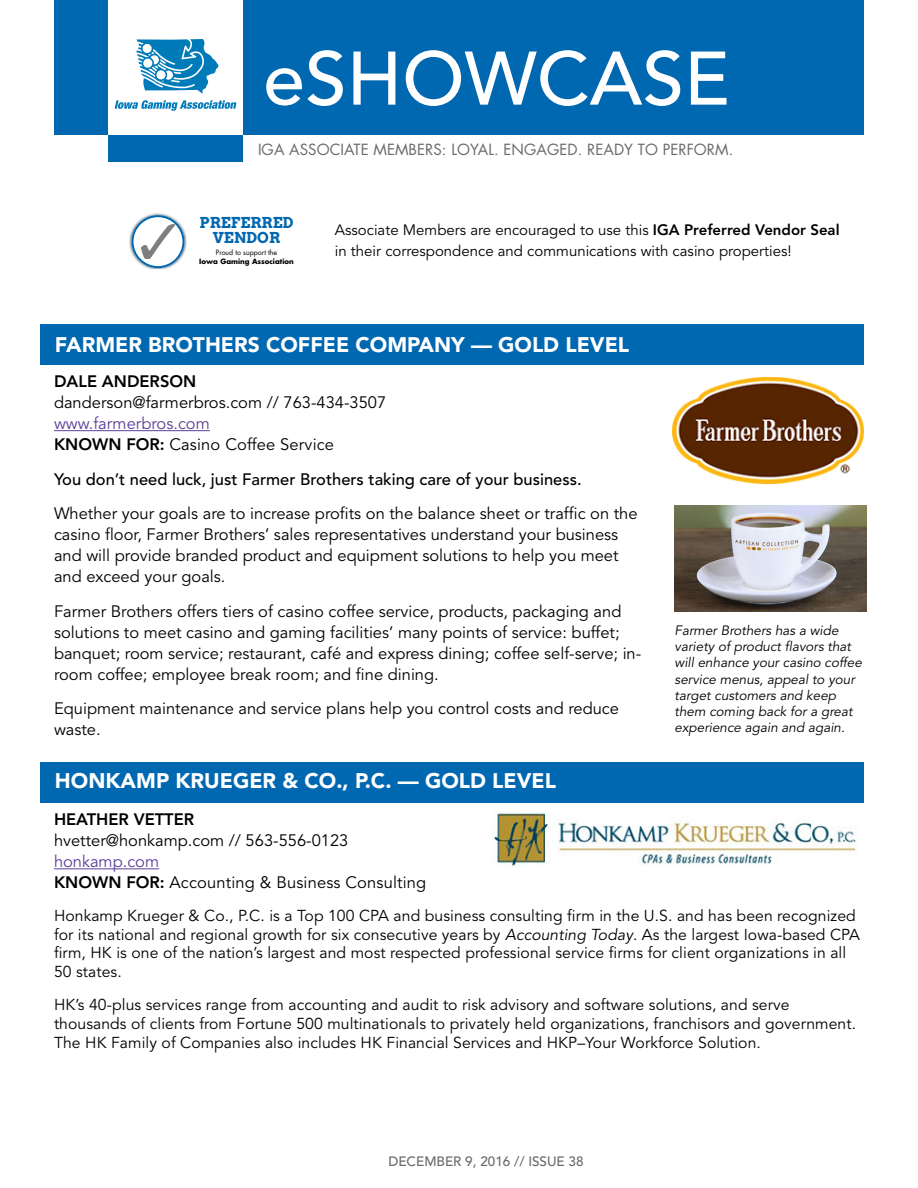
<style>
.page{position:relative;width:918px;height:1188px;background:#fff}
.page>*{position:absolute;margin:0;border:0;box-sizing:border-box;transform-origin:0 0}
.t1{font:500 75px "Avenir";color:#fff}
.t2{font:900 21px "Avenir";color:#fff}
.t3{font:16.5px/21px "Avenir";color:#000}
.t4{font:500 16.5px "Avenir";color:#000}
.t5{font:800 16.5px "Avenir";color:#000}
.t6{font:15.75px/18.9px "Avenir";letter-spacing:.005em;color:#000}
.t7{font:15px/21px "Avenir";color:#000}
.t8{font:15px "Futura";letter-spacing:.005em;color:#696a6d}
.t9{font:700 15px/14.4px "Arvo";color:#0067b1;text-align:center}
.t10{font:italic 13.5px/16.2px "Avenir";color:#000}
.t11{font:500 13.5px "Avenir";color:#696a6d}
.t12{font:700 7.05px "Futura";color:#000}
.t13{font:7.05px "Futura";color:#000}
.s1{font-weight:800}
.s2{color:#5a3f99}
.s3{font-style:italic}
</style>
<div class="page">
<div style="left:54px;top:0;width:810px;height:135px;background:#0067b1"></div>
<div style="left:108px;top:0;width:135px;height:162px;background:#fff"></div>
<svg style="left:115px;top:100px;width:121px;height:11px"></svg>
<svg style="left:136px;top:39px;width:83px;height:55px"></svg>
<div style="left:108px;top:135px;width:135px;height:27px;background:#0067b1"></div>
<img style="left:129px;top:213px;width:58px;height:56px">
<svg style="left:131px;top:215px;width:54px;height:53px"></svg>
<img style="left:142px;top:225px;width:32px;height:33px">
<div style="left:40px;top:762px;width:824px;height:40px;background:#0067b1"></div>
<div style="left:40px;top:324px;width:824px;height:40px;background:#0067b1"></div>
<hr style="left:54px;top:430px;width:156px;height:1px;background:#5a3f99">
<hr style="left:54px;top:868px;width:105px;height:1px;background:#5a3f99">
<img style="left:492px;top:812px;width:366px;height:55px">
<img style="left:675px;top:506px;width:192px;height:105px">
<img style="left:672px;top:377px;width:192px;height:107px">
<h1 class="t1" style="left:263px;top:35px;width:468px">eShowcase</h1>
<p class="t8" style="left:258px;top:140px;width:279px">IGA ASSOCIATE MEMBERS: LOYAL. ENGAG</p>
<p class="t8" style="left:559px;top:140px;width:175px">ED. READY TO PERFORM.</p>
<p class="t9" style="left:199px;top:215px;width:96px">PREFERRED<br>VENDOR</p>
<p class="t13" style="left:216px;top:248px;width:63px">PROUD TO SUPPORT THE</p>
<p class="t12" style="left:199px;top:256px;width:96px">Iowa Gaming Association</p>
<p class="t7" style="left:335px;top:220px;width:506px">Associate Members are encouraged to use this <span class="s1">IGA PREFERRED VENDOR SEAL </span>in their correspondence and communications with casino properties!</p>
<p class="t2" style="left:55px;top:332px;width:576px">FARMER BROTHERS COFF EE COMPANY — GOLD LEVEL</p>
<p class="t5" style="left:54px;top:372px;width:144px">DALE ANDERSON</p>
<p class="t3" style="left:54px;top:392px;width:334px">danderson@farmerbros.com // 763-434-3507</p>
<p class="t3" style="left:54px;top:413px;width:282px"><span class="s2">www.farmerbros.com<br></span><span class="s1">KNOWN FOR:</span> Casino Coffee Service</p>
<p class="t4" style="left:54px;top:469px;width:529px">You don’t need luck, just Farmer Brothers taking care of your business.</p>
<p class="t3" style="left:54px;top:503px;width:585px">Whether your goals are to increase profits on the balance sheet or traffic on the casino floor, Farmer Brothers’ sales representatives understand your business and will provide branded product and equipment solutions to help you meet and exceed your goals.</p>
<p class="t3" style="left:54px;top:601px;width:589px">Farmer Brothers offers tiers of casino coffee service, products, packaging and solutions to meet casino and gaming facilities’ many points of service: buffet; banquet; room service; restaurant, café and express dining; coffee self-serve; in&shy;room coffee; employee break room; and fine dining.</p>
<p class="t3" style="left:54px;top:698px;width:567px">Equipment maintenance and service plans help you control costs and reduce waste.</p>
<p class="t2" style="left:55px;top:768px;width:503px">HONKAMP KRUEGER &amp; CO., P.C. — GOLD LEVEL</p>
<p class="t10" style="left:675px;top:623px;width:189px">Farmer Brothers has a wide variety of product flavors that will enhance your casino coffee service menus, appeal to your target customers and keep them coming back for a great experience again and again.</p>
<p class="t5" style="left:54px;top:810px;width:142px">HEATH ER VETTER</p>
<p class="t3" style="left:54px;top:830px;width:296px">hvetter@honkamp.com // 563-556-0123</p>
<p class="t3" style="left:54px;top:851px;width:374px"><span class="s2">honkamp.com<br></span><span class="s1">KNOWN FOR:</span> Accounting &amp; Business Consulting</p>
<p class="t6" style="left:54px;top:906px;width:808px">Honkamp Krueger &amp; Co., P.C. is a Top 100 CPA and business consulting firm in the U.S. and has been recognized for its national and regional growth for six consecutive years by <span class="s3">Accounting Today</span>. As the largest Iowa-based CPA firm, HK is one of the nation’s largest and most respected professional service firms for client organizations in all 50 states.</p>
<p class="t6" style="left:54px;top:995px;width:804px">HK’s 40-plus services range from accounting and audit to risk advisory and software solutions, and serve thousands of clients from Fortune 500 multinationals to privately held organizations, franchisors and government.<br>The HK Family of Companies also includes HK Financial Services and HKP–Your Workforce Solution.</p>
<p class="t11" style="left:388px;top:1154px;width:197px">december 9, 2016 // Issue 38</p>
</div>
